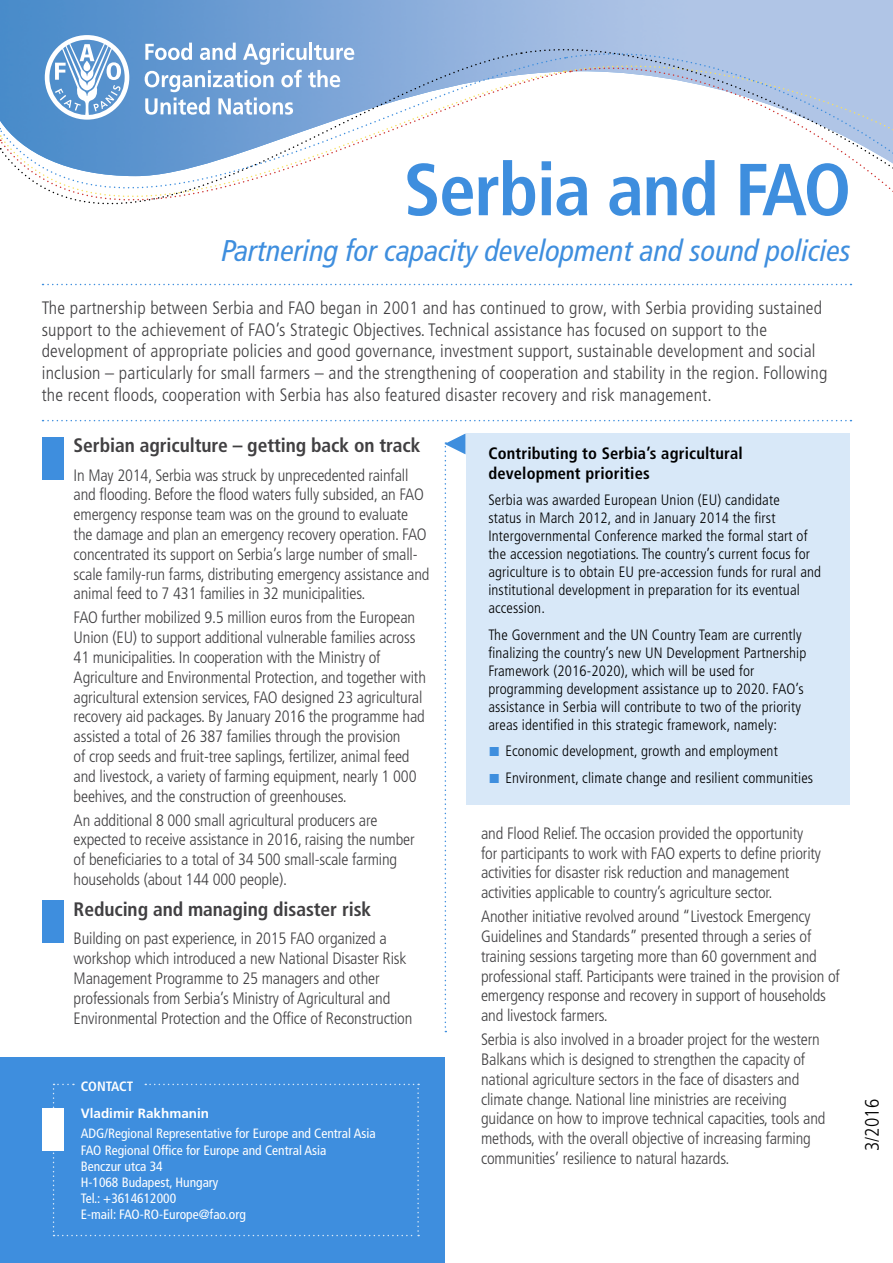
<style>
.page{position:relative;width:893px;height:1263px;background:#fff}
.page>*{position:absolute;margin:0;border:0;box-sizing:border-box;transform-origin:0 0}
.t1{font:700 condensed 73.5px "Frutiger LT Pro";letter-spacing:-.02em;color:#3e8ede}
.t2{font:italic condensed 30px "Frutiger LT Pro";color:#3e8ede}
.t3{font:700 condensed 19.5px "Frutiger LT Pro";letter-spacing:-.005em;color:#414042}
.t4{font:300 condensed 19.5px "Frutiger LT Pro";color:#000}
.t5{font:300 condensed 18px/21.6px "Frutiger LT Pro";letter-spacing:.01em;color:#414042}
.t6{font:300 condensed 16.5px/19.8px "Frutiger LT Pro";letter-spacing:-.01em;color:#414042}
.t7{font:700 condensed 16.5px/19.8px "Frutiger LT Pro";letter-spacing:.01em;color:#000}
.t8{font:300 condensed 15px/18px "Frutiger LT Pro";letter-spacing:.01em;color:#000}
.t9{font:condensed 13.5px/16.2px "Frutiger LT Pro";color:#fff}
.t10{font:700 13.5px "Frutiger LT Pro";color:#fff}
.t11{font:700 condensed 13.5px "Frutiger LT Pro";color:#fff}
.s1{font-family:"Arial";font-weight:400;font-stretch:normal;font-size:19.5px;color:#3e8ede}
</style>
<div class="page">
<img style="left:0;top:0;width:893px;height:164px">
<svg style="left:145px;top:43px;width:209px;height:9px"></svg>
<svg style="left:45px;top:35px;width:84px;height:17px"></svg>
<svg style="left:567px;top:284px;width:284px;height:1px"></svg>
<svg style="left:521px;top:29px;width:370px;height:135px;background:#a7bfe2"></svg>
<svg style="left:0;top:52px;width:518px;height:5px"></svg>
<svg style="left:570px;top:154px;width:322px;height:35px"></svg>
<svg style="left:41px;top:71px;width:526px;height:215px"></svg>
<svg style="left:0;top:57px;width:562px;height:225px"></svg>
<svg style="left:563px;top:34px;width:330px;height:120px"></svg>
<svg style="left:43px;top:420px;width:808px;height:1px"></svg>
<div style="left:43px;top:438px;width:21px;height:42px;background:#3e8ede"></div>
<div style="left:43px;top:900px;width:21px;height:43px;background:#3e8ede"></div>
<div style="left:0;top:1058px;width:445px;height:205px;background:#3e8ede"></div>
<svg style="left:53px;top:1084px;width:366px;height:153px"></svg>
<div style="left:42px;top:1108px;width:21px;height:43px;background:#fff"></div>
<div style="left:467px;top:433px;width:383px;height:372px;background:#d8e8f8"></div>
<svg style="left:445px;top:434px;width:20px;height:598px"></svg>
<h1 class="t1" style="left:404px;top:146px;width:449px">Serbia and FAO</h1>
<h2 class="t2" style="left:222px;top:233px;width:631px">Partnering for capacity development and sound policies</h2>
<p class="t5" style="left:42px;top:297px;width:787px">The partnership between Serbia and FAO began in 2001 and has continued to grow, with Serbia providing sustained support to the achievement of FAO’s Strategic Objectives. Technical assistance has focused on support to the development of appropriate policies and good governance, investment support, sustainable development and social inclusion – particularly for small farmers – and the strengthening of cooperation and stability in the region. Following the recent floods, cooperation with Serbia has also featured disaster recovery and risk management.</p>
<p class="t3" style="left:74px;top:434px;width:348px">Serbian agriculture – getting back on track</p>
<p class="t6" style="left:74px;top:465px;width:357px">In May 2014, Serbia was struck by unprecedented rainfall and flooding. Before the flood waters fully subsided, an FAO emergency response team was on the ground to evaluate the damage and plan an emergency recovery operation. FAO concentrated its support on Serbia’s large number of small&shy;scale family-run farms, distributing emergency assistance and animal feed to 7 431 families in 32 municipalities.</p>
<p class="t6" style="left:74px;top:608px;width:354px">FAO further mobilized 9.5 million euros from the European Union (EU) to support additional vulnerable families across 41 municipalities. In cooperation with the Ministry of Agriculture and Environmental Protection, and together with agricultural extension services, FAO designed 23 agricultural recovery aid packages. By January 2016 the programme had assisted a total of 26 387 families through the provision<br>of crop seeds and fruit-tree saplings, fertilizer, animal feed and livestock, a variety of farming equipment, nearly 1 000 beehives, and the construction of greenhouses.</p>
<p class="t6" style="left:74px;top:810px;width:342px">An additional 8 000 small agricultural producers are expected to receive assistance in 2016, raising the number of beneficiaries to a total of 34 500 small-scale farming households (about 144 000 people).</p>
<p class="t3" style="left:74px;top:898px;width:299px">Reducing and managing disaster risk</p>
<p class="t6" style="left:74px;top:929px;width:340px">Building on past experience, in 2015 FAO organized a workshop which introduced a new National Disaster Risk Management Programme to 25 managers and other professionals from Serbia’s Ministry of Agricultural and Environmental Protection and the Office of Reconstruction</p>
<p class="t7" style="left:488px;top:443px;width:256px">Contributing to Serbia’s agricultural development priorities</p>
<p class="t8" style="left:488px;top:491px;width:334px">Serbia was awarded European Union (EU) candidate<br>status in March 2012, and in January 2014 the first Intergovernmental Conference marked the formal start of the accession negotiations. The country’s current focus for agriculture is to obtain EU pre-accession funds for rural and institutional development in preparation for its eventual accession.</p>
<p class="t8" style="left:488px;top:626px;width:319px">The Government and the UN Country Team are currently finalizing the country’s new UN Development Partnership Framework (2016-2020), which will be used for programming development assistance up to 2020. FAO’s assistance in Serbia will contribute to two of the priority areas identified in this strategic framework, namely:</p>
<p class="t8" style="left:488px;top:742px;width:291px"><span class="s1">■</span> Economic development, growth and employment</p>
<p class="t8" style="left:488px;top:769px;width:326px"><span class="s1">■</span> Environment, climate change and resilient communities</p>
<p class="t6" style="left:481px;top:823px;width:341px">and Flood Relief. The occasion provided the opportunity for participants to work with FAO experts to define priority activities for disaster risk reduction and management activities applicable to country’s agriculture sector.</p>
<p class="t6" style="left:481px;top:907px;width:360px">Another initiative revolved around “Livestock Emergency Guidelines and Standards” presented through a series of training sessions targeting more than 60 government and professional staff. Participants were trained in the provision of emergency response and recovery in support of households and livestock farmers.</p>
<p class="t6" style="left:481px;top:1030px;width:346px">Serbia is also involved in a broader project for the western Balkans which is designed to strengthen the capacity of national agriculture sectors in the face of disasters and climate change. National line ministries are receiving guidance on how to improve technical capacities, tools and methods, with the overall objective of increasing farming communities’ resilience to natural hazards.</p>
<p class="t11" style="left:81px;top:1078px;width:54px">Contact</p>
<p class="t10" style="left:81px;top:1105px;width:130px">Vladimir Rakhmanin</p>
<p class="t9" style="left:81px;top:1126px;width:296px">ADG/Regional Representative for Europe and Central Asia FAO Regional Office for Europe and Central Asia<br>Benczur utca 34<br>H-1068 Budapest, Hungary<br>Tel.: +3614612000<br>E-mail: FAO-RO-Europe@fao.org</p>
<p class="t4" style="left:861px;top:1151px;width:53px;rotate:-90deg">3/2016</p>
</div>
